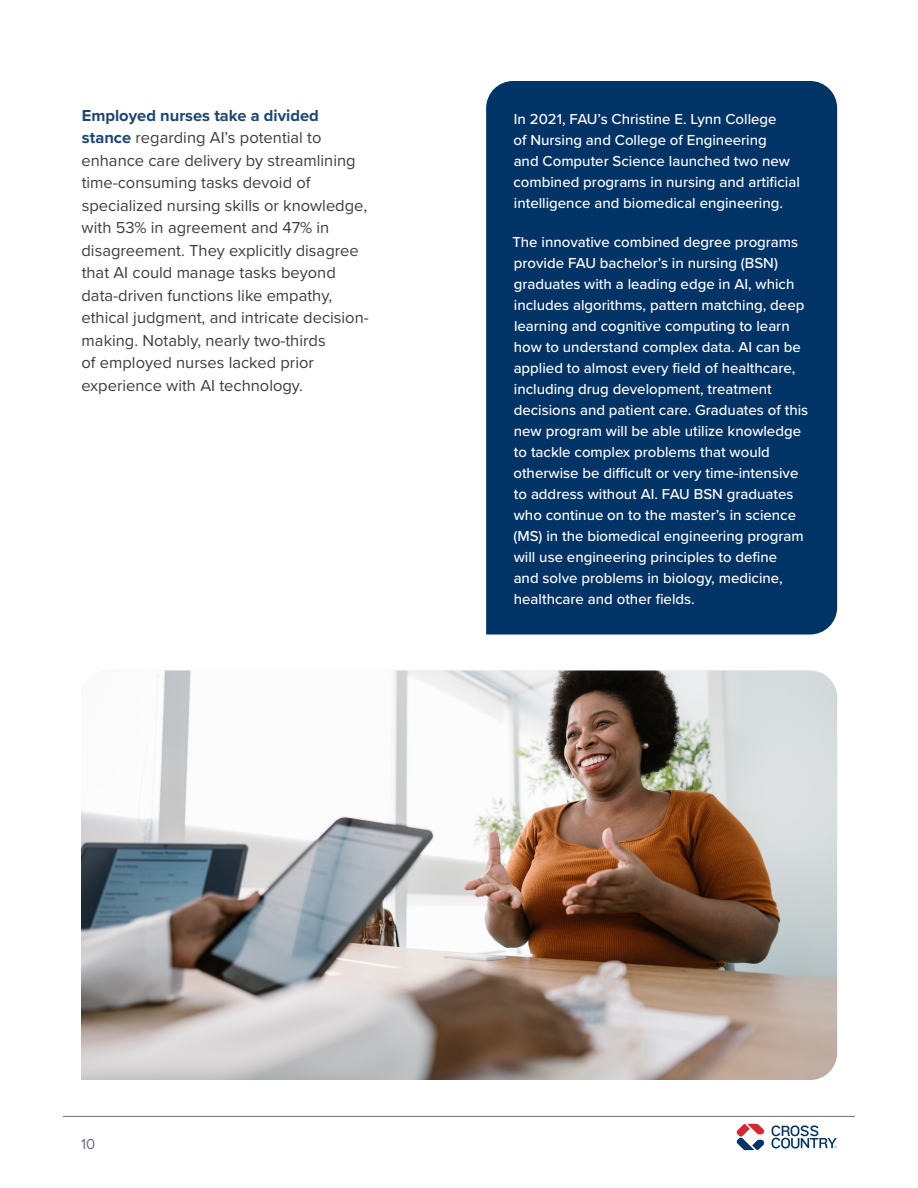
<style>
.page{position:relative;width:918px;height:1188px;background:#fff}
.page>*{position:absolute;margin:0;border:0;box-sizing:border-box;transform-origin:0 0}
.Body_Spacing{font:16.5px/22.5px "Proxima Nova";color:#3e3e3f}
.Body_Spacing-2{font:500 15px/21px "Proxima Nova";color:#fff}
.t1{font:15px "Proxima Nova";color:#656e7e}
.s1{font-weight:700;color:#1a4775}
</style>
<div class="page">
<img style="left:81px;top:670px;width:756px;height:410px">
<div style="left:486px;top:81px;width:351px;height:553px;background:#036"></div>
<hr style="left:63px;top:1116px;width:792px;height:1px;background:#656e7e">
<svg style="left:737px;top:1124px;width:27px;height:26px"></svg>
<svg style="left:772px;top:1125px;width:65px;height:23px"></svg>
<p class="Body_Spacing" style="left:82px;top:103px;width:289px"><span class="s1">Employed nurses take a divided stance</span> regarding AI’s potential to enhance care delivery by streamlining time-consuming tasks devoid of specialized nursing skills or knowledge, with 53% in agreement and 47% in disagreement. They explicitly disagree that AI could manage tasks beyond data-driven functions like empathy, ethical judgment, and intricate decision&shy;making. Notably, nearly two-thirds<br>of employed nurses lacked prior experience with AI technology.</p>
<p class="Body_Spacing-2" style="left:513px;top:108px;width:288px">In 2021, FAU’s Christine E. Lynn College<br>of Nursing and College of Engineering<br>and Computer Science launched two new combined programs in nursing and artificial intelligence and biomedical engineering.</p>
<p class="Body_Spacing-2" style="left:512px;top:231px;width:297px">The innovative combined degree programs provide FAU bachelor’s in nursing (BSN) graduates with a leading edge in AI, which includes algorithms, pattern matching, deep learning and cognitive computing to learn how to understand complex data. AI can be applied to almost every field of healthcare, including drug development, treatment decisions and patient care. Graduates of this new program will be able utilize knowledge to tackle complex problems that would otherwise be difficult or very time-intensive to address without AI. FAU BSN graduates who continue on to the master’s in science (MS) in the biomedical engineering program will use engineering principles to define<br>and solve problems in biology, medicine, healthcare and other fields.</p>
<p class="t1" style="left:81px;top:1132px;width:16px">10</p>
</div>
